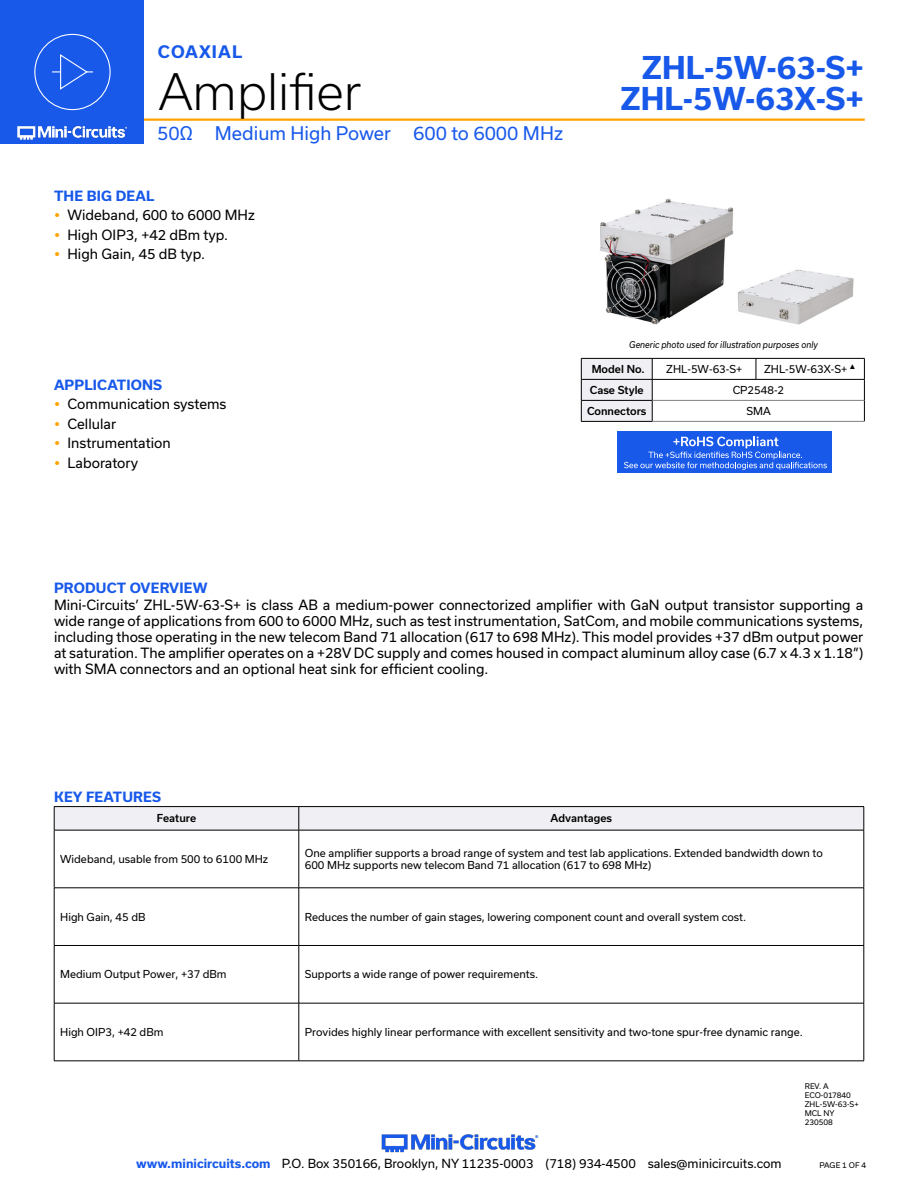
<style>
.page{position:relative;width:918px;height:1188px;background:#fff}
.page>*{position:absolute;margin:0;border:0;box-sizing:border-box;transform-origin:0 0}
.t1{font:300 48px "Usual";color:#000}
.t2{font:700 30px "Usual";color:#1859ea}
.t3{font:18px "Usual";color:#1859ea}
.t4{font:700 16.5px "Usual";letter-spacing:.065em;color:#1859ea}
.Regular_Copy{font:13.5px/16.2px "Usual";color:#000;text-align:justify}
.Blue_Headers{font:700 13.5px "Usual";letter-spacing:.015em;color:#1859ea}
.t5{font:12px "Usual";color:#000}
.Table_Body_Left_Just{font:10.5px "Usual";color:#000}
.Table_Header_Center{font:500 10.5px "Usual";color:#000}
.Table_Body_Center{font:10.5px "Usual";color:#000}
.t6{font:italic 9px "Usual";color:#000;scale:.9 1}
.Revision{font:7.5px "Usual";color:#000}
.s1{font-weight:700;color:#1859ea}
</style>
<div class="page">
<img style="left:381px;top:1134px;width:158px;height:19px">
<hr style="left:112px;top:118px;width:753px;height:3px;background:#ffa300">
<div style="left:0;top:0;width:144px;height:144px;background:#1859ea"></div>
<img style="left:17px;top:120px;width:128px;height:20px">
<div style="left:34px;top:34px;width:77px;height:76px;border:1px solid #fff;border-radius:50%"></div>
<svg style="left:52px;top:54px;width:41px;height:36px"></svg>
<div style="left:618px;top:431px;width:214px;height:42px;background:#1859ea"></div>
<svg style="left:624px;top:437px;width:203px;height:33px"></svg>
<hr style="left:652px;top:358px;width:104px;height:1px;background:#000">
<hr style="left:756px;top:358px;width:109px;height:1px;background:#000">
<svg style="left:756px;top:359px;width:1px;height:20px"></svg>
<hr style="left:652px;top:379px;width:104px;height:1px;background:#000">
<hr style="left:756px;top:379px;width:109px;height:1px;background:#000">
<svg style="left:581px;top:358px;width:72px;height:63px"></svg>
<svg style="left:864px;top:359px;width:1px;height:62px"></svg>
<hr style="left:581px;top:421px;width:71px;height:1px;background:#000">
<hr style="left:652px;top:400px;width:104px;height:1px;background:#808080">
<hr style="left:756px;top:400px;width:108px;height:1px;background:#808080">
<hr style="left:652px;top:421px;width:104px;height:1px;background:#808080">
<hr style="left:756px;top:421px;width:109px;height:1px;background:#808080">
<hr style="left:54px;top:806px;width:245px;height:1px;background:#000">
<hr style="left:299px;top:806px;width:565px;height:1px;background:#000">
<svg style="left:54px;top:807px;width:811px;height:23px"></svg>
<hr style="left:54px;top:830px;width:245px;height:1px;background:#000">
<hr style="left:54px;top:830px;width:1px;height:58px;background:#000">
<hr style="left:299px;top:830px;width:565px;height:1px;background:#000">
<hr style="left:299px;top:830px;width:1px;height:58px;background:#000">
<hr style="left:864px;top:830px;width:1px;height:58px;background:#000">
<hr style="left:54px;top:888px;width:245px;height:1px;background:#000">
<hr style="left:54px;top:888px;width:1px;height:57px;background:#000">
<hr style="left:299px;top:888px;width:565px;height:1px;background:#000">
<hr style="left:299px;top:888px;width:1px;height:57px;background:#000">
<hr style="left:864px;top:888px;width:1px;height:57px;background:#000">
<hr style="left:54px;top:945px;width:245px;height:1px;background:#000">
<hr style="left:54px;top:946px;width:1px;height:57px;background:#000">
<hr style="left:299px;top:945px;width:565px;height:1px;background:#000">
<hr style="left:299px;top:946px;width:1px;height:57px;background:#000">
<hr style="left:864px;top:946px;width:1px;height:57px;background:#000">
<hr style="left:54px;top:1003px;width:245px;height:1px;background:#000">
<hr style="left:54px;top:1003px;width:1px;height:58px;background:#000">
<hr style="left:299px;top:1003px;width:565px;height:1px;background:#000">
<hr style="left:299px;top:1003px;width:1px;height:58px;background:#000">
<hr style="left:864px;top:1003px;width:1px;height:58px;background:#000">
<hr style="left:54px;top:1061px;width:245px;height:1px;background:#000">
<hr style="left:299px;top:1061px;width:565px;height:1px;background:#000">
<img style="left:600px;top:198px;width:134px;height:127px">
<img style="left:732px;top:258px;width:122px;height:67px">
<p class="t4" style="left:158px;top:42px;width:86px">COAXIAL</p>
<h1 class="t1" style="left:159px;top:64px;width:204px">Amplifier</h1>
<h3 class="t3" style="left:157px;top:123px;width:407px">50Ω Medium High Power 600 to 6000 MHz</h3>
<p class="Blue_Headers" style="left:54px;top:188px;width:102px">THE BIG DEAL</p>
<p class="Regular_Copy" style="left:68px;top:207px;width:189px">Wideband, 600 to 6000 MHz</p>
<p class="Regular_Copy" style="left:68px;top:226px;width:162px">High OIP3, +42 dBm typ.</p>
<p class="Regular_Copy" style="left:68px;top:246px;width:139px">High Gain, 45 dB typ.</p>
<h2 class="t2" style="left:642px;top:50px;width:224px">ZHL-5W-63-S+</h2>
<h2 class="t2" style="left:621px;top:82px;width:245px">ZHL-5W-63X-S+</h2>
<p class="Blue_Headers" style="left:54px;top:377px;width:110px">APPLICATIONS</p>
<p class="Regular_Copy" style="left:68px;top:396px;width:161px">Communication systems</p>
<p class="Regular_Copy" style="left:68px;top:415px;width:50px">Cellular</p>
<p class="Regular_Copy" style="left:68px;top:435px;width:105px">Instrumentation</p>
<p class="Regular_Copy" style="left:68px;top:454px;width:72px">Laboratory</p>
<p class="t6" style="left:629px;top:339px;width:211px">Generic photo used for illustration purposes only</p>
<p class="Table_Header_Center" style="left:592px;top:363px;width:55px">Model No.</p>
<p class="Table_Body_Center" style="left:666px;top:363px;width:78px">ZHL-5W-63-S+</p>
<p class="Table_Body_Center" style="left:764px;top:363px;width:94px">ZHL-5W-63X-S+ <sup>▲</sup></p>
<p class="Table_Header_Center" style="left:590px;top:384px;width:55px">Case Style</p>
<p class="Table_Body_Center" style="left:733px;top:384px;width:53px">CP2548-2</p>
<p class="Table_Header_Center" style="left:587px;top:405px;width:61px">Connectors</p>
<p class="Table_Body_Center" style="left:746px;top:405px;width:26px">SMA</p>
<p class="Blue_Headers" style="left:54px;top:580px;width:155px">PRODUCT OVERVIEW</p>
<p class="Regular_Copy" style="left:54px;top:596px;width:811px">Mini-Circuits’ ZHL-5W-63-S+ is class AB a medium-power connectorized amplifier with GaN output transistor supporting a wide range of applications from 600 to 6000 MHz, such as test instrumentation, SatCom, and mobile communications systems, including those operating in the new telecom Band 71 allocation (617 to 698 MHz). This model provides +37 dBm output power at saturation. The amplifier operates on a +28V DC supply and comes housed in compact aluminum alloy case (6.7 x 4.3 x 1.18”) with SMA connectors and an optional heat sink for efficient cooling.</p>
<p class="Blue_Headers" style="left:54px;top:789px;width:108px">KEY FEATURES</p>
<p class="Table_Header_Center" style="left:157px;top:812px;width:41px">Feature</p>
<p class="Table_Header_Center" style="left:551px;top:812px;width:63px">Advantages</p>
<p class="Table_Body_Left_Just" style="left:60px;top:853px;width:210px">Wideband, usable from 500 to 6100 MHz</p>
<p class="Table_Body_Left_Just" style="left:305px;top:847px;width:520px">One amplifier supports a broad range of system and test lab applications. Extended bandwidth down to</p>
<p class="Table_Body_Left_Just" style="left:305px;top:859px;width:348px">600 MHz supports new telecom Band 71 allocation (617 to 698 MHz)</p>
<p class="Table_Body_Left_Just" style="left:60px;top:911px;width:87px">High Gain, 45 dB</p>
<p class="Table_Body_Left_Just" style="left:305px;top:911px;width:443px">Reduces the number of gain stages, lowering component count and overall system cost.</p>
<p class="Table_Body_Left_Just" style="left:60px;top:968px;width:168px">Medium Output Power, +37 dBm</p>
<p class="Table_Body_Left_Just" style="left:305px;top:968px;width:235px">Supports a wide range of power requirements.</p>
<p class="Table_Body_Left_Just" style="left:60px;top:1026px;width:105px">High OIP3, +42 dBm</p>
<p class="Table_Body_Left_Just" style="left:305px;top:1026px;width:499px">Provides highly linear performance with excellent sensitivity and two-tone spur-free dynamic range.</p>
<p class="Revision" style="left:805px;top:1082px;width:25px">REV. A</p>
<p class="Revision" style="left:805px;top:1091px;width:48px">ECO-017840</p>
<p class="Revision" style="left:805px;top:1100px;width:56px">ZHL-5W-63-S+</p>
<p class="Revision" style="left:805px;top:1109px;width:31px">MCL NY</p>
<p class="Revision" style="left:805px;top:1118px;width:30px">230508</p>
<p class="t5" style="left:136px;top:1157px;width:647px"><span class="s1">www.minicircuits.com</span> P.O. Box 350166, Brooklyn, NY 11235-0003 (718) 934-4500 sales@minicircuits.com</p>
<p class="Revision" style="left:819px;top:1161px;width:48px">PAGE 1 OF 4</p>
</div>
